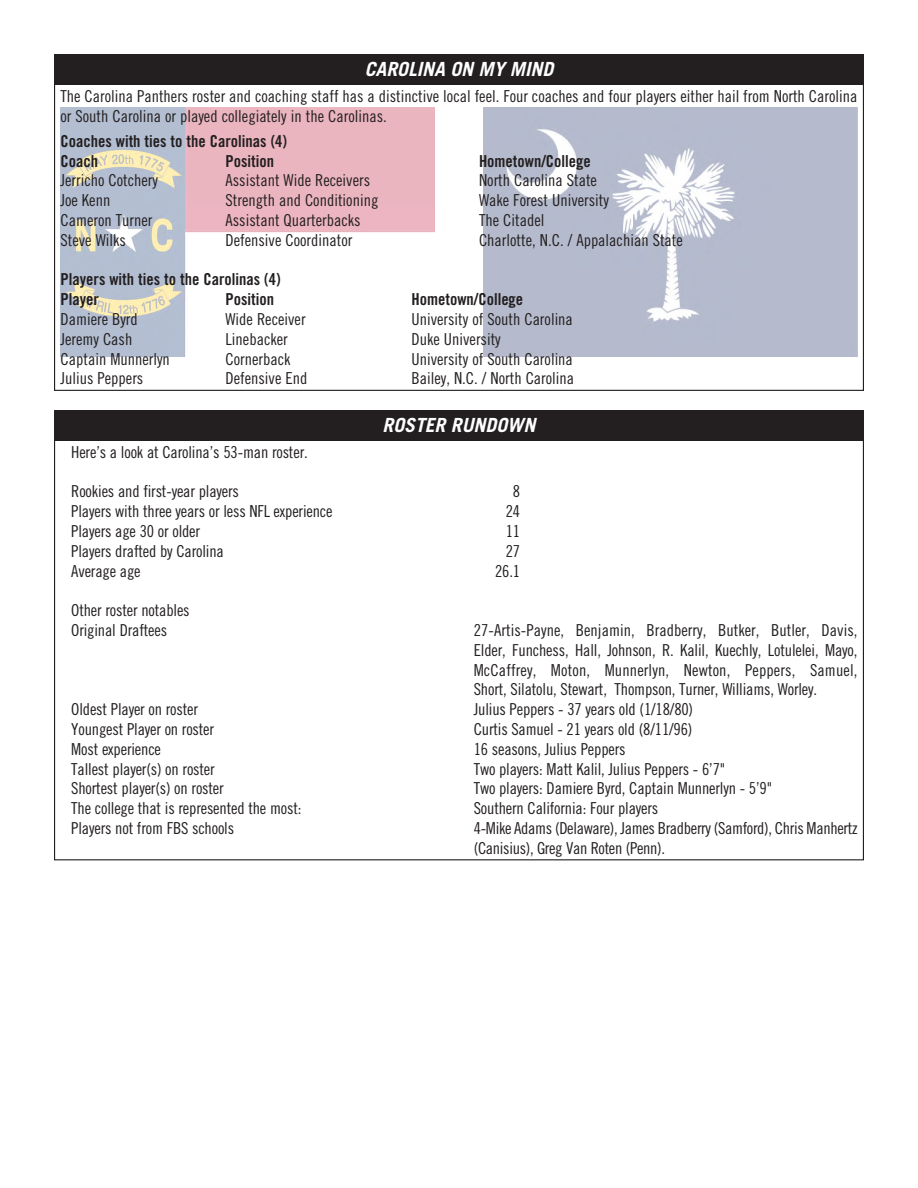
<style>
.page{position:relative;width:918px;height:1188px;background:#fff}
.page>*{position:absolute;margin:0;border:0;box-sizing:border-box;transform-origin:0 0}
.t1{font:italic 700 19.5px "Trade Gothic LT Std";color:#fff}
.note{font:16.5px/19.8px "Trade Gothic LT Std Cn 18";letter-spacing:-.01em;color:#231f20}
.note-2{font:16.5px "Trade Gothic LT Std Bd Cn 20";color:#231f20}
</style>
<div class="page">
<img style="left:483px;top:107px;width:374px;height:249px">
<img style="left:61px;top:107px;width:374px;height:249px">
<div style="left:54px;top:54px;width:810px;height:30px;background:#231f20"></div>
<div style="left:54px;top:410px;width:810px;height:31px;background:#231f20"></div>
<p class="t1" style="left:365px;top:57px;width:190px">CAROLINA ON MY MIND</p>
<p class="note" style="left:61px;top:86px;width:798px">The Carolina Panthers roster and coaching staff has a distinctive local feel. Four coaches and four players either hail from North Carolina or South Carolina or played collegiately in the Carolinas.</p>
<p class="note-2" style="left:61px;top:131px;width:228px">Coaches with ties to the Carolinas (4)</p>
<p class="note-2" style="left:61px;top:151px;width:39px">Coach</p>
<p class="note-2" style="left:226px;top:151px;width:50px">Position</p>
<p class="note-2" style="left:479px;top:151px;width:113px">Hometown/College</p>
<p class="note" style="left:61px;top:170px;width:99px">Jerricho Cotchery</p>
<p class="note" style="left:226px;top:170px;width:146px">Assistant Wide Receivers</p>
<p class="note" style="left:479px;top:170px;width:120px">North Carolina State</p>
<p class="note" style="left:61px;top:190px;width:51px">Joe Kenn</p>
<p class="note" style="left:226px;top:190px;width:154px">Strength and Conditioning</p>
<p class="note" style="left:479px;top:190px;width:131px">Wake Forest University</p>
<p class="note" style="left:61px;top:210px;width:94px">Cameron Turner</p>
<p class="note" style="left:226px;top:210px;width:137px">Assistant Quarterbacks</p>
<p class="note" style="left:479px;top:210px;width:67px">The Citadel</p>
<p class="note" style="left:61px;top:230px;width:67px">Steve Wilks</p>
<p class="note" style="left:226px;top:230px;width:128px">Defensive Coordinator</p>
<p class="note" style="left:479px;top:230px;width:205px">Charlotte, N.C. / Appalachian State</p>
<p class="note-2" style="left:61px;top:269px;width:222px">Players with ties to the Carolinas (4)</p>
<p class="note-2" style="left:61px;top:289px;width:40px">Player</p>
<p class="note-2" style="left:226px;top:289px;width:50px">Position</p>
<p class="note-2" style="left:412px;top:289px;width:113px">Hometown/College</p>
<p class="note" style="left:61px;top:309px;width:79px">Damiere Byrd</p>
<p class="note" style="left:226px;top:309px;width:82px">Wide Receiver</p>
<p class="note" style="left:412px;top:309px;width:163px">University of South Carolina</p>
<p class="note" style="left:61px;top:329px;width:73px">Jeremy Cash</p>
<p class="note" style="left:226px;top:329px;width:64px">Linebacker</p>
<p class="note" style="left:412px;top:329px;width:91px">Duke University</p>
<p class="note" style="left:61px;top:349px;width:111px">Captain Munnerlyn</p>
<p class="note" style="left:226px;top:349px;width:67px">Cornerback</p>
<p class="note" style="left:412px;top:349px;width:163px">University of South Carolina</p>
<p class="note" style="left:61px;top:368px;width:84px">Julius Peppers</p>
<p class="note" style="left:226px;top:368px;width:83px">Defensive End</p>
<p class="note" style="left:412px;top:368px;width:164px">Bailey, N.C. / North Carolina</p>
<p class="t1" style="left:383px;top:413px;width:154px">ROSTER RUNDOWN</p>
<p class="note" style="left:71px;top:442px;width:238px">Here’s a look at Carolina’s 53-man roster.</p>
<p class="note" style="left:71px;top:482px;width:169px">Rookies and first-year players</p>
<p class="note" style="left:513px;top:482px;width:9px">8</p>
<p class="note" style="left:71px;top:501px;width:263px">Players with three years or less NFL experience</p>
<p class="note" style="left:506px;top:501px;width:16px">24</p>
<p class="note" style="left:71px;top:521px;width:130px">Players age 30 or older</p>
<p class="note" style="left:506px;top:521px;width:16px">11</p>
<p class="note" style="left:71px;top:541px;width:154px">Players drafted by Carolina</p>
<p class="note" style="left:506px;top:541px;width:16px">27</p>
<p class="note" style="left:71px;top:561px;width:71px">Average age</p>
<p class="note" style="left:495px;top:561px;width:27px">26.1</p>
<p class="note" style="left:71px;top:600px;width:120px">Other roster notables</p>
<p class="note" style="left:71px;top:620px;width:97px">Original Draftees</p>
<p class="note" style="left:474px;top:620px;width:385px;text-align:justify">27-Artis-Payne, Benjamin, Bradberry, Butker, Butler, Davis, Elder, Funchess, Hall, Johnson, R. Kalil, Kuechly, Lotulelei, Mayo, McCaffrey, Moton, Munnerlyn, Newton, Peppers, Samuel, Short, Silatolu, Stewart, Thompson, Turner, Williams, Worley.</p>
<p class="note" style="left:71px;top:699px;width:128px">Oldest Player on roster</p>
<p class="note" style="left:474px;top:699px;width:221px">Julius Peppers - 37 years old (1/18/80)</p>
<p class="note" style="left:71px;top:719px;width:144px">Youngest Player on roster</p>
<p class="note" style="left:474px;top:719px;width:220px">Curtis Samuel - 21 years old (8/11/96)</p>
<p class="note" style="left:71px;top:739px;width:91px">Most experience</p>
<p class="note" style="left:474px;top:739px;width:153px">16 seasons, Julius Peppers</p>
<p class="note" style="left:71px;top:759px;width:145px">Tallest player(s) on roster</p>
<p class="note" style="left:474px;top:759px;width:253px">Two players: Matt Kalil, Julius Peppers - 6’7"</p>
<p class="note" style="left:71px;top:779px;width:154px">Shortest player(s) on roster</p>
<p class="note" style="left:474px;top:779px;width:300px">Two players: Damiere Byrd, Captain Munnerlyn - 5’9"</p>
<p class="note" style="left:71px;top:798px;width:232px">The college that is represented the most:</p>
<p class="note" style="left:474px;top:798px;width:186px">Southern California: Four players</p>
<p class="note" style="left:71px;top:818px;width:164px">Players not from FBS schools</p>
<p class="note" style="left:474px;top:818px;width:385px">4-Mike Adams (Delaware), James Bradberry (Samford), Chris Manhertz (Canisius), Greg Van Roten (Penn).</p>
</div>
